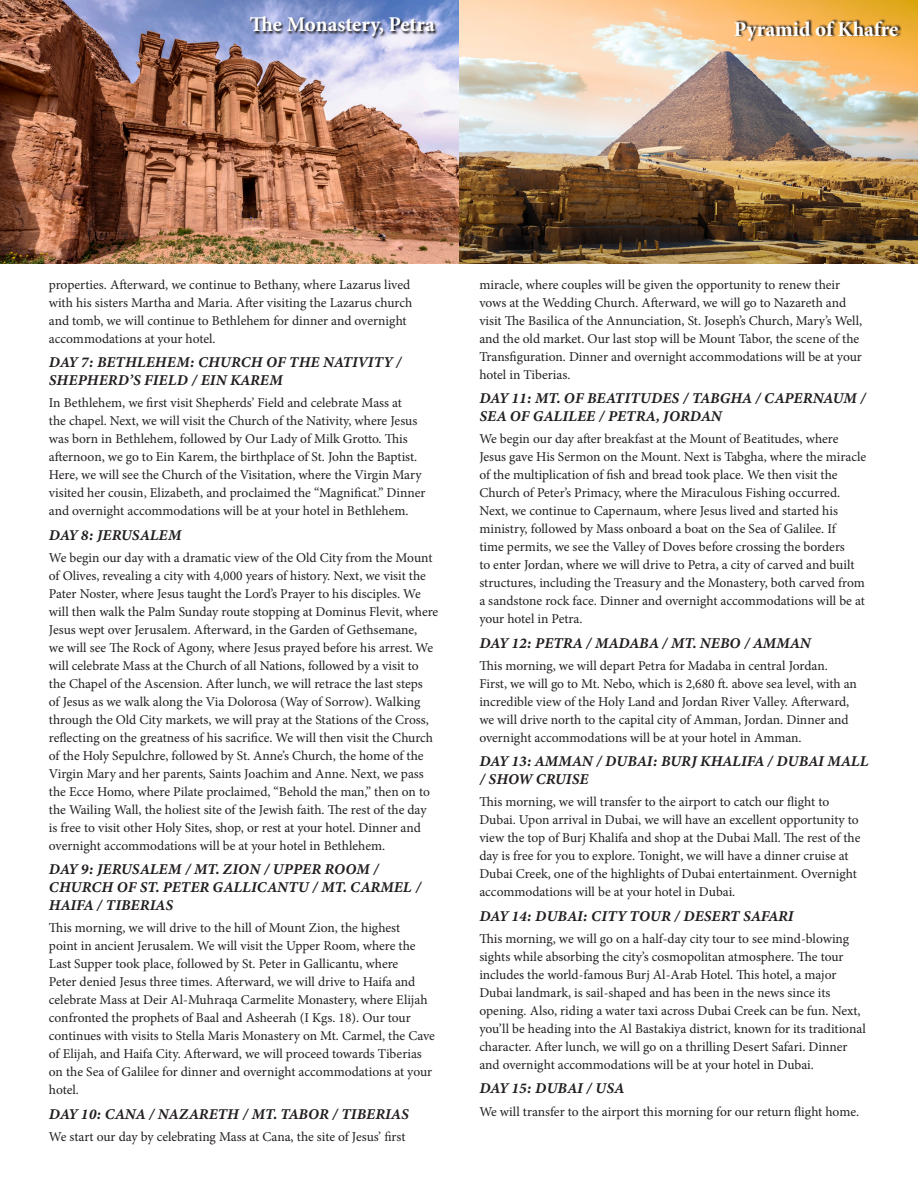
<style>
.page{position:relative;width:918px;height:1188px;background:#fff}
.page>*{position:absolute;margin:0;border:0;box-sizing:border-box;transform-origin:0 0}
.t1{font:700 21px "Minion Pro";color:#fff}
.Daily_Highlights{font:italic 15px/18px "Minion Variable Concept";letter-spacing:.01em;color:#231f20}
.t2{font:13.5px/18px "Minion Pro";color:#231f20}
</style>
<div class="page">
<img style="left:0;top:0;width:459px;height:264px">
<img style="left:459px;top:0;width:459px;height:264px">
<svg style="left:250px;top:16px;width:188px;height:23px;background:#868fb5"></svg>
<svg style="left:735px;top:19px;width:167px;height:23px;background:#c7934a"></svg>
<p class="t1" style="left:250px;top:10px;width:187px">The Monastery, Petra</p>
<p class="t1" style="left:734px;top:14px;width:166px">Pyramid of Khafre</p>
<p class="t2" style="left:49px;top:275px;width:365px">properties. Afterward, we continue to Bethany, where Lazarus lived with his sisters Martha and Maria. After visiting the Lazarus church and tomb, we will continue to Bethlehem for dinner and overnight accommodations at your hotel.</p>
<p class="Daily_Highlights" style="left:49px;top:353px;width:354px">DAY 7: BETHLEHEM: CHURCH OF THE NATIVITY /<br>SHEPHERD’S FIELD / EIN KAREM</p>
<p class="t2" style="left:49px;top:394px;width:378px">In Bethlehem, we first visit Shepherds’ Field and celebrate Mass at<br>the chapel. Next, we will visit the Church of the Nativity, where Jesus was born in Bethlehem, followed by Our Lady of Milk Grotto. This afternoon, we go to Ein Karem, the birthplace of St. John the Baptist.<br>Here, we will see the Church of the Visitation, where the Virgin Mary visited her cousin, Elizabeth, and proclaimed the “Magnificat.” Dinner and overnight accommodations will be at your hotel in Bethlehem.</p>
<p class="Daily_Highlights" style="left:49px;top:526px;width:134px">DAY 8: JERUSALEM</p>
<p class="t2" style="left:49px;top:549px;width:391px">We begin our day with a dramatic view of the Old City from the Mount of Olives, revealing a city with 4,000 years of history. Next, we visit the Pater Noster, where Jesus taught the Lord’s Prayer to his disciples. We will then walk the Palm Sunday route stopping at Dominus Flevit, where Jesus wept over Jerusalem. Afterward, in the Garden of Gethsemane,<br>we will see The Rock of Agony, where Jesus prayed before his arrest. We will celebrate Mass at the Church of all Nations, followed by a visit to the Chapel of the Ascension. After lunch, we will retrace the last steps<br>of Jesus as we walk along the Via Dolorosa (Way of Sorrow). Walking through the Old City markets, we will pray at the Stations of the Cross, reflecting on the greatness of his sacrifice. We will then visit the Church of the Holy Sepulchre, followed by St. Anne’s Church, the home of the Virgin Mary and her parents, Saints Joachim and Anne. Next, we pass the Ecce Homo, where Pilate proclaimed, “Behold the man,” then on to the Wailing Wall, the holiest site of the Jewish faith. The rest of the day is free to visit other Holy Sites, shop, or rest at your hotel. Dinner and overnight accommodations will be at your hotel in Bethlehem.</p>
<p class="Daily_Highlights" style="left:49px;top:860px;width:374px">DAY 9: JERUSALEM / MT. ZION / UPPER ROOM /<br>CHURCH OF ST. PETER GALLICANTU / MT. CARMEL /<br>HAIFA / TIBERIAS</p>
<p class="t2" style="left:49px;top:919px;width:388px">This morning, we will drive to the hill of Mount Zion, the highest<br>point in ancient Jerusalem. We will visit the Upper Room, where the Last Supper took place, followed by St. Peter in Gallicantu, where<br>Peter denied Jesus three times. Afterward, we will drive to Haifa and celebrate Mass at Deir Al-Muhraqa Carmelite Monastery, where Elijah confronted the prophets of Baal and Asheerah (I Kgs. 18). Our tour continues with visits to Stella Maris Monastery on Mt. Carmel, the Cave of Elijah, and Haifa City. Afterward, we will proceed towards Tiberias on the Sea of Galilee for dinner and overnight accommodations at your hotel.</p>
<p class="Daily_Highlights" style="left:49px;top:1105px;width:361px">DAY 10: CANA / NAZARETH / MT. TABOR / TIBERIAS</p>
<p class="t2" style="left:49px;top:1128px;width:358px">We start our day by celebrating Mass at Cana, the site of Jesus’ first</p>
<p class="t2" style="left:479px;top:275px;width:384px">miracle, where couples will be given the opportunity to renew their vows at the Wedding Church. Afterward, we will go to Nazareth and visit The Basilica of the Annunciation, St. Joseph’s Church, Mary’s Well, and the old market. Our last stop will be Mount Tabor, the scene of the Transfiguration. Dinner and overnight accommodations will be at your hotel in Tiberias.</p>
<p class="Daily_Highlights" style="left:479px;top:389px;width:388px">DAY 11: MT. OF BEATITUDES / TABGHA / CAPERNAUM /<br>SEA OF GALILEE / PETRA, JORDAN</p>
<p class="t2" style="left:479px;top:430px;width:388px">We begin our day after breakfast at the Mount of Beatitudes, where Jesus gave His Sermon on the Mount. Next is Tabgha, where the miracle of the multiplication of fish and bread took place. We then visit the Church of Peter’s Primacy, where the Miraculous Fishing occurred.<br>Next, we continue to Capernaum, where Jesus lived and started his ministry, followed by Mass onboard a boat on the Sea of Galilee. If<br>time permits, we see the Valley of Doves before crossing the borders<br>to enter Jordan, where we will drive to Petra, a city of carved and built structures, including the Treasury and the Monastery, both carved from a sandstone rock face. Dinner and overnight accommodations will be at your hotel in Petra.</p>
<p class="Daily_Highlights" style="left:479px;top:634px;width:333px">DAY 12: PETRA / MADABA / MT. NEBO / AMMAN</p>
<p class="t2" style="left:479px;top:657px;width:379px">This morning, we will depart Petra for Madaba in central Jordan.<br>First, we will go to Mt. Nebo, which is 2,680 ft. above sea level, with an incredible view of the Holy Land and Jordan River Valley. Afterward, we will drive north to the capital city of Amman, Jordan. Dinner and overnight accommodations will be at your hotel in Amman.</p>
<p class="Daily_Highlights" style="left:479px;top:752px;width:391px">DAY 13: AMMAN / DUBAI: BURJ KHALIFA / DUBAI MALL / SHOW CRUISE</p>
<p class="t2" style="left:479px;top:793px;width:383px">This morning, we will transfer to the airport to catch our flight to Dubai. Upon arrival in Dubai, we will have an excellent opportunity to view the top of Burj Khalifa and shop at the Dubai Mall. The rest of the day is free for you to explore. Tonight, we will have a dinner cruise at Dubai Creek, one of the highlights of Dubai entertainment. Overnight accommodations will be at your hotel in Dubai.</p>
<p class="Daily_Highlights" style="left:479px;top:907px;width:316px">DAY 14: DUBAI: CITY TOUR / DESERT SAFARI</p>
<p class="t2" style="left:479px;top:930px;width:388px">This morning, we will go on a half-day city tour to see mind-blowing sights while absorbing the city’s cosmopolitan atmosphere. The tour includes the world-famous Burj Al-Arab Hotel. This hotel, a major Dubai landmark, is sail-shaped and has been in the news since its opening. Also, riding a water taxi across Dubai Creek can be fun. Next, you’ll be heading into the Al Bastakiya district, known for its traditional character. After lunch, we will go on a thrilling Desert Safari. Dinner and overnight accommodations will be at your hotel in Dubai.</p>
<p class="Daily_Highlights" style="left:479px;top:1080px;width:146px">DAY 15: DUBAI / USA</p>
<p class="t2" style="left:479px;top:1102px;width:381px">We will transfer to the airport this morning for our return flight home.</p>
</div>
